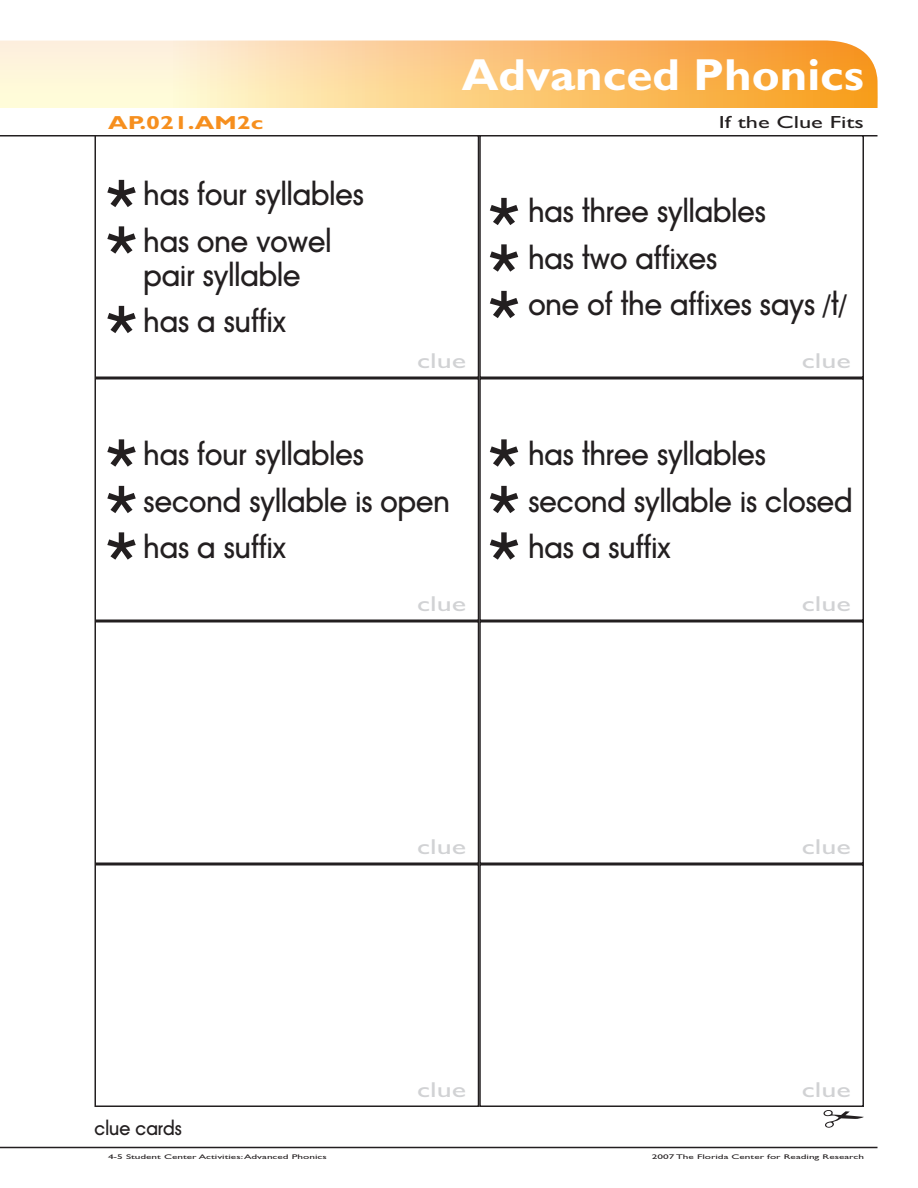
<style>
.page{position:relative;width:918px;height:1188px;background:#fff}
.page>*{position:absolute;margin:0;border:0;box-sizing:border-box;transform-origin:0 0}
.t1{font:72px "Avant Garde Medium Modified";color:#231f20}
.t2{font:700 45px "Gill Sans MT Modified";color:#fff;scale:1.05 1}
.t3{font:28.5px "Avant Garde Medium Modified";color:#231f20}
.t4{font:21.6px "Gill Sans MT Modified";color:#d1d2d4;scale:1.39 1}
.t5{font:700 18.9px "Gill Sans MT Modified";color:#f68f1e;scale:1.33 1}
.t6{font:18px "Avant Garde Medium Modified";color:#231f20}
.t7{font:17.55px "Gill Sans MT Modified";color:#231f20;scale:1.39 1}
.t8{font:6.75px "Gill Sans MT Modified";color:#231f20;scale:1.67 1}
</style>
<div class="page">
<hr style="left:0;top:1147px;width:878px;height:1px;background:#231f20">
<hr style="left:0;top:135px;width:878px;height:1px;background:#231f20">
<svg style="left:0;top:40px;width:878px;height:68px;background:#fbcf8c"></svg>
<div style="left:94px;top:135px;width:385px;height:243px;border:2px solid #231f20"></div>
<div style="left:479px;top:135px;width:385px;height:243px;border:2px solid #231f20"></div>
<div style="left:94px;top:378px;width:385px;height:243px;border:2px solid #231f20"></div>
<div style="left:479px;top:378px;width:385px;height:243px;border:2px solid #231f20"></div>
<div style="left:94px;top:621px;width:385px;height:243px;border:2px solid #231f20"></div>
<div style="left:479px;top:621px;width:385px;height:243px;border:2px solid #231f20"></div>
<div style="left:94px;top:864px;width:385px;height:243px;border:2px solid #231f20"></div>
<div style="left:479px;top:864px;width:385px;height:243px;border:2px solid #231f20"></div>
<svg style="left:824px;top:1110px;width:40px;height:18px"></svg>
<h2 class="t2" style="left:462px;top:48px;width:385px">Advanced Phonics</h2>
<p class="t5" style="left:108px;top:111px;width:118px">AP.021.AM2c</p>
<p class="t7" style="left:719px;top:112px;width:106px">If the Clue Fits</p>
<p class="t1" style="left:104px;top:162px;width:37px">*</p>
<p class="t1" style="left:104px;top:208px;width:37px">*</p>
<p class="t1" style="left:104px;top:288px;width:37px">*</p>
<p class="t3" style="left:144px;top:178px;width:222px">has four syllables</p>
<p class="t3" style="left:144px;top:224px;width:189px">has one vowel</p>
<p class="t3" style="left:144px;top:258px;width:158px">pair syllable</p>
<p class="t3" style="left:144px;top:305px;width:144px">has a suffix</p>
<p class="t1" style="left:486px;top:180px;width:37px">*</p>
<p class="t1" style="left:486px;top:226px;width:37px">*</p>
<p class="t1" style="left:486px;top:273px;width:37px">*</p>
<p class="t3" style="left:528px;top:195px;width:239px">has three syllables</p>
<p class="t3" style="left:528px;top:241px;width:190px">has two affixes</p>
<p class="t3" style="left:528px;top:287px;width:320px">one of the affixes says /t/</p>
<p class="t4" style="left:417px;top:348px;width:37px">clue</p>
<p class="t4" style="left:802px;top:348px;width:37px">clue</p>
<p class="t1" style="left:104px;top:421px;width:37px">*</p>
<p class="t1" style="left:104px;top:468px;width:37px">*</p>
<p class="t1" style="left:104px;top:514px;width:37px">*</p>
<p class="t3" style="left:144px;top:438px;width:222px">has four syllables</p>
<p class="t3" style="left:144px;top:484px;width:308px">second syllable is open</p>
<p class="t3" style="left:144px;top:530px;width:144px">has a suffix</p>
<p class="t1" style="left:486px;top:421px;width:37px">*</p>
<p class="t1" style="left:486px;top:468px;width:37px">*</p>
<p class="t1" style="left:486px;top:514px;width:37px">*</p>
<p class="t3" style="left:528px;top:438px;width:239px">has three syllables</p>
<p class="t3" style="left:528px;top:484px;width:326px">second syllable is closed</p>
<p class="t3" style="left:528px;top:530px;width:144px">has a suffix</p>
<p class="t4" style="left:417px;top:591px;width:37px">clue</p>
<p class="t4" style="left:802px;top:591px;width:37px">clue</p>
<p class="t4" style="left:417px;top:834px;width:37px">clue</p>
<p class="t4" style="left:802px;top:834px;width:37px">clue</p>
<p class="t4" style="left:417px;top:1077px;width:37px">clue</p>
<p class="t4" style="left:802px;top:1077px;width:37px">clue</p>
<p class="t6" style="left:94px;top:1118px;width:89px">clue cards</p>
<p class="t8" style="left:108px;top:1153px;width:132px">4-5 Student Center Activities: Advanced Phonics</p>
<p class="t8" style="left:652px;top:1153px;width:128px">2007 The Florida Center for Reading Research</p>
</div>
